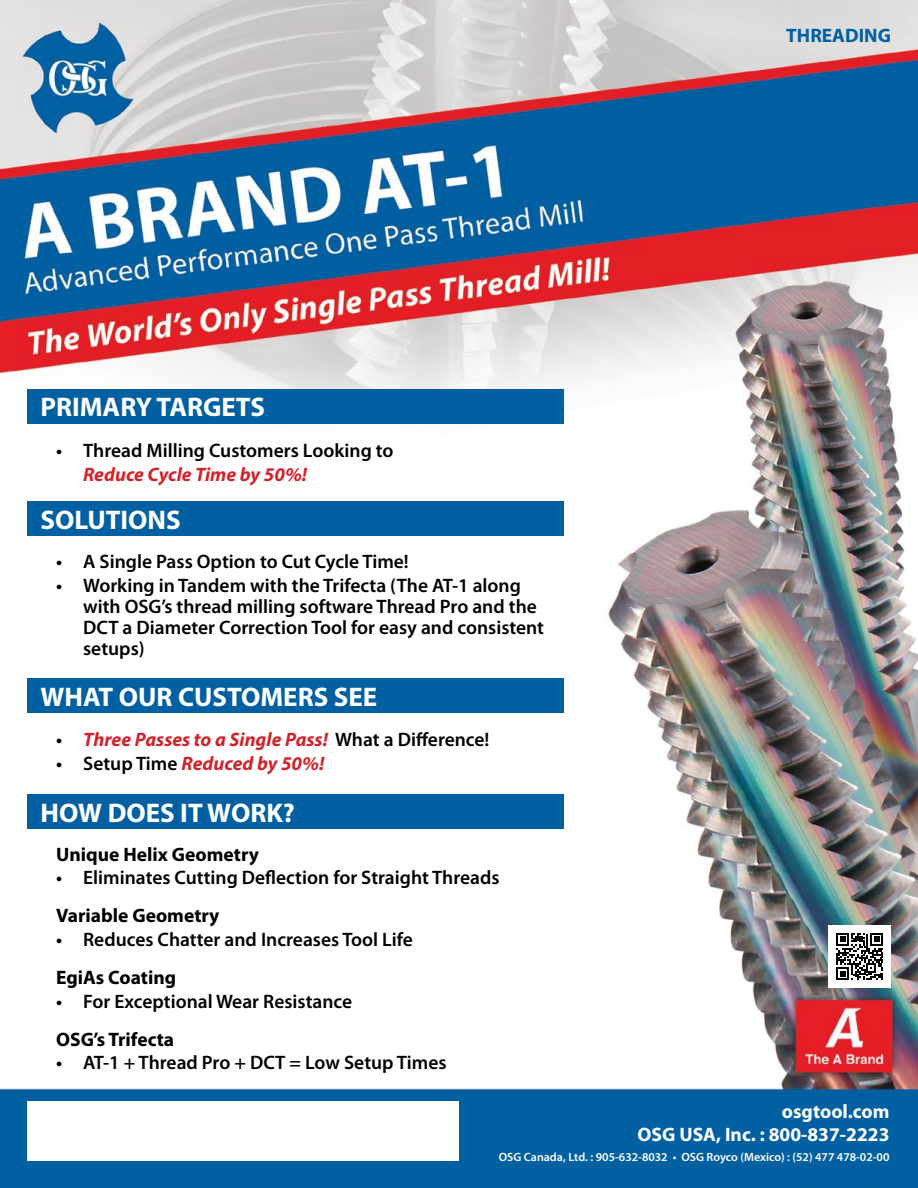
<style>
.page{position:relative;width:918px;height:1188px;background:#fff}
.page>*{position:absolute;margin:0;border:0;box-sizing:border-box;transform-origin:0 0}
.t1{font:700 27px "Myriad Pro";color:#fff}
.t2{font:600 19.5px/21px "Myriad Pro";color:#000}
.t3{font:italic 700 19.5px "Myriad Pro";color:#d2232a}
.t4{font:700 19.5px "Myriad Pro";color:#000}
.t5{font:700 19.5px/23.4px "Myriad Pro";color:#fff;text-align:right}
.t6{font:700 19.5px "Myriad Pro";color:#0060a2}
.t7{font:600 12px "Myriad Pro";color:#fff}
.s1{font-weight:600;font-style:normal;color:#000}
</style>
<div class="page">
<img style="left:0;top:0;width:918px;height:1188px">
<div style="left:27px;top:389px;width:537px;height:34px;background:#0060a2"></div>
<div style="left:27px;top:502px;width:537px;height:34px;background:#0060a2"></div>
<div style="left:27px;top:678px;width:537px;height:35px;background:#0060a2"></div>
<div style="left:27px;top:794px;width:537px;height:35px;background:#0060a2"></div>
<div style="left:27px;top:1102px;width:432px;height:59px;background:#fff"></div>
<div style="left:828px;top:925px;width:63px;height:63px;background:#fff"></div>
<svg style="left:836px;top:933px;width:47px;height:47px"></svg>
<h1 class="t1" style="left:40px;top:390px;width:226px">PRIMARY TARGETS</h1>
<p class="t2" style="left:56px;top:440px;width:339px">• Thread Milling Customers Looking to</p>
<p class="t3" style="left:83px;top:462px;width:226px">Reduce Cycle Time by 50%!</p>
<h1 class="t1" style="left:40px;top:502px;width:142px">SOLUTIONS</h1>
<p class="t2" style="left:56px;top:551px;width:354px">• A Single Pass Option to Cut Cycle Time!</p>
<p class="t2" style="left:83px;top:574px;width:462px;text-indent:-27px">• Working in Tandem with the Trifecta (The AT-1 along with OSG’s thread milling software Thread Pro and the DCT a Diameter Correction Tool for easy and consistent setups)</p>
<h1 class="t1" style="left:40px;top:679px;width:338px">WHAT OUR CUSTOMERS SEE</h1>
<p class="t3" style="left:56px;top:727px;width:435px"><span class="s1">•</span> Three Passes to a Single Pass! <span class="s1">What a Difference!</span></p>
<p class="t3" style="left:56px;top:750px;width:270px"><span class="s1">• Setup Time</span> Reduced by 50%!</p>
<h1 class="t1" style="left:40px;top:795px;width:256px">HOW DOES IT WORK?</h1>
<p class="t4" style="left:56px;top:841px;width:204px">Unique Helix Geometry</p>
<p class="t2" style="left:56px;top:866px;width:445px">• Eliminates Cutting Deflection for Straight Threads</p>
<p class="t4" style="left:56px;top:903px;width:165px">Variable Geometry</p>
<p class="t2" style="left:56px;top:928px;width:358px">• Reduces Chatter and Increases Tool Life</p>
<p class="t4" style="left:56px;top:965px;width:122px">EgiAs Coating</p>
<p class="t2" style="left:56px;top:990px;width:298px">• For Exceptional Wear Resistance</p>
<p class="t4" style="left:56px;top:1027px;width:120px">OSG’s Trifecta</p>
<p class="t2" style="left:56px;top:1052px;width:392px">• AT-1 + Thread Pro + DCT = Low Setup Times</p>
<p class="t6" style="left:786px;top:22px;width:106px">THREADING</p>
<p class="t5" style="left:638px;top:1099px;width:253px">osgtool.com<br>OSG USA, Inc. : 800-837-2223</p>
<p class="t7" style="left:499px;top:1149px;width:392px">OSG Canada, Ltd. : 905-632-8032 • OSG Royco (Mexico) : (52) 477 478-02-00</p>
</div>
